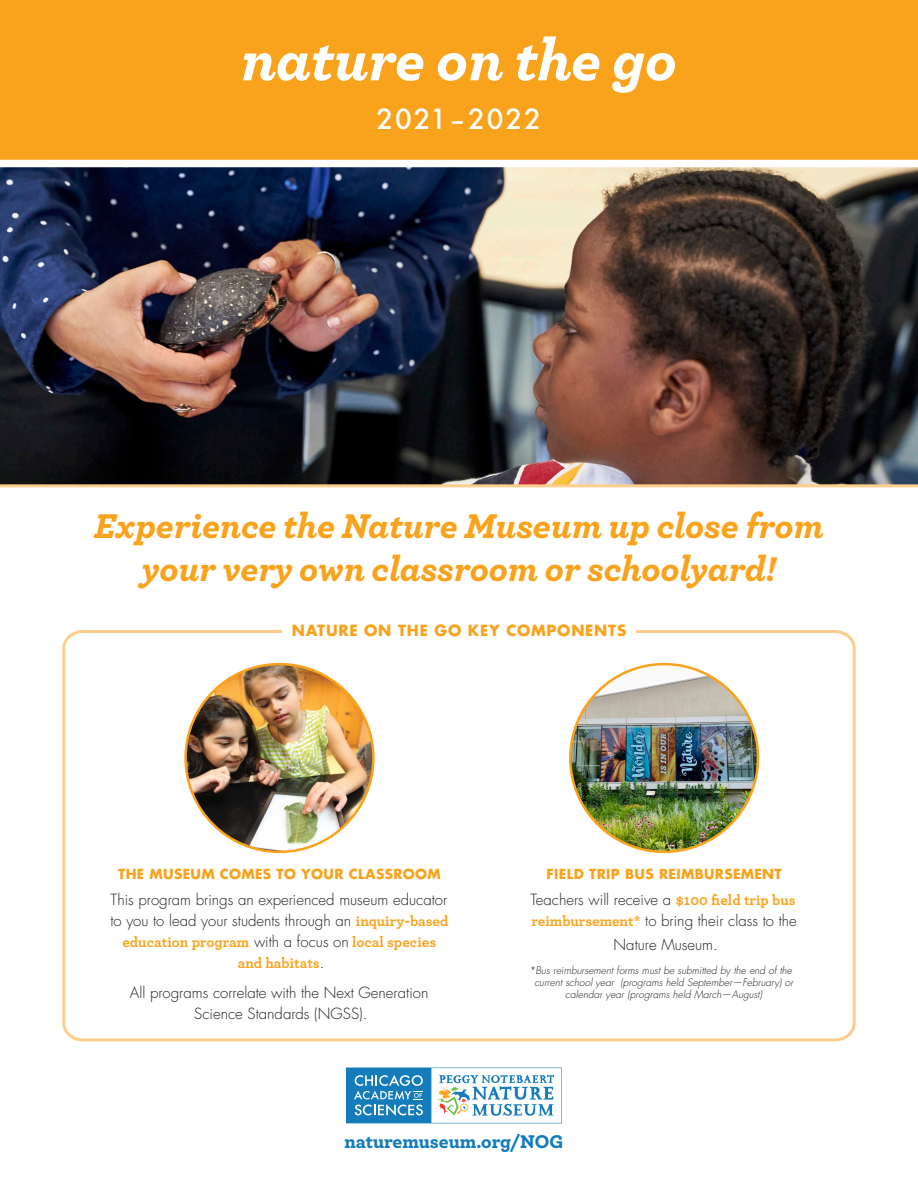
<style>
.page{position:relative;width:918px;height:1188px;background:#fff}
.page>*{position:absolute;margin:0;border:0;box-sizing:border-box;transform-origin:0 0}
.t1{font:italic 900 60px "Archer";color:#fff}
.t2{font:italic 900 36px/43.5px "Archer";color:#f9a21c;text-align:center}
.t3{font:500 27px "Futura";letter-spacing:.075em;color:#fff}
.t4{font:900 19.35px "Archer";color:#157cbc}
.t5{font:300 15px/21px "Futura LT";color:#231f20;text-align:center}
.t6{font:700 15px "Futura LT";letter-spacing:.05em;color:#f9a21c}
.t7{font:700 13.5px "Futura LT";letter-spacing:.025em;color:#f9a21c}
.t8{font:italic 300 10.2px/12.1px "Futura LT";letter-spacing:.005em;color:#231f20;text-align:center}
.s1{font-family:"Archer";font-weight:700;color:#f9a21c}
</style>
<div class="page">
<svg style="left:62px;top:630px;width:794px;height:412px"></svg>
<img style="left:186px;top:664px;width:187px;height:188px;border-radius:94px">
<img style="left:570px;top:664px;width:188px;height:188px;border-radius:94px">
<img style="left:0;top:167px;width:918px;height:317px">
<svg style="left:346px;top:1068px;width:216px;height:55px"></svg>
<div style="left:0;top:0;width:918px;height:162px;background:#f9a21c"></div>
<div style="left:0;top:160px;width:918px;height:7px;background:#fff"></div>
<hr style="left:0;top:484px;width:918px;height:3px;background:#fdcd8b">
<div style="left:282px;top:613px;width:354px;height:31px;background:#fff"></div>
<p class="t1" style="left:241px;top:13px;width:438px">nature on the go</p>
<p class="t3" style="left:376px;top:100px;width:166px">2021–2022</p>
<p class="t2" style="left:94px;top:502px;width:731px">Experience the Nature Museum up close from your very own classroom or schoolyard!</p>
<p class="t6" style="left:292px;top:620px;width:336px">NATURE ON THE GO KEY COMPONENTS</p>
<p class="t7" style="left:118px;top:865px;width:324px">THE MUSEUM COMES TO YOUR CLASSROOM</p>
<p class="t7" style="left:547px;top:865px;width:237px">FIELD TRIP BUS REIMBURSEMENT</p>
<p class="t5" style="left:531px;top:889px;width:268px;text-align:left">Teachers will receive a <span class="s1">$100 field trip bus reimbursement*</span> to bring their class to the</p>
<p class="t5" style="left:614px;top:934px;width:106px">Nature Museum.</p>
<p class="t8" style="left:529px;top:964px;width:266px">*Bus reimbursement forms must be submitted by the end of the current school year (programs held September—February) or calendar year (programs held March—August)</p>
<p class="t5" style="left:110px;top:889px;width:340px">This program brings an experienced museum educator to you to lead your students through an <span class="s1">inquiry-based education program</span> with a focus on <span class="s1">local species and habitats</span>.</p>
<p class="t5" style="left:130px;top:982px;width:300px">All programs correlate with the Next Generation<br>Science Standards (NGSS).</p>
<p class="t4" style="left:345px;top:1126px;width:220px">naturemuseum.org/NOG</p>
</div>
